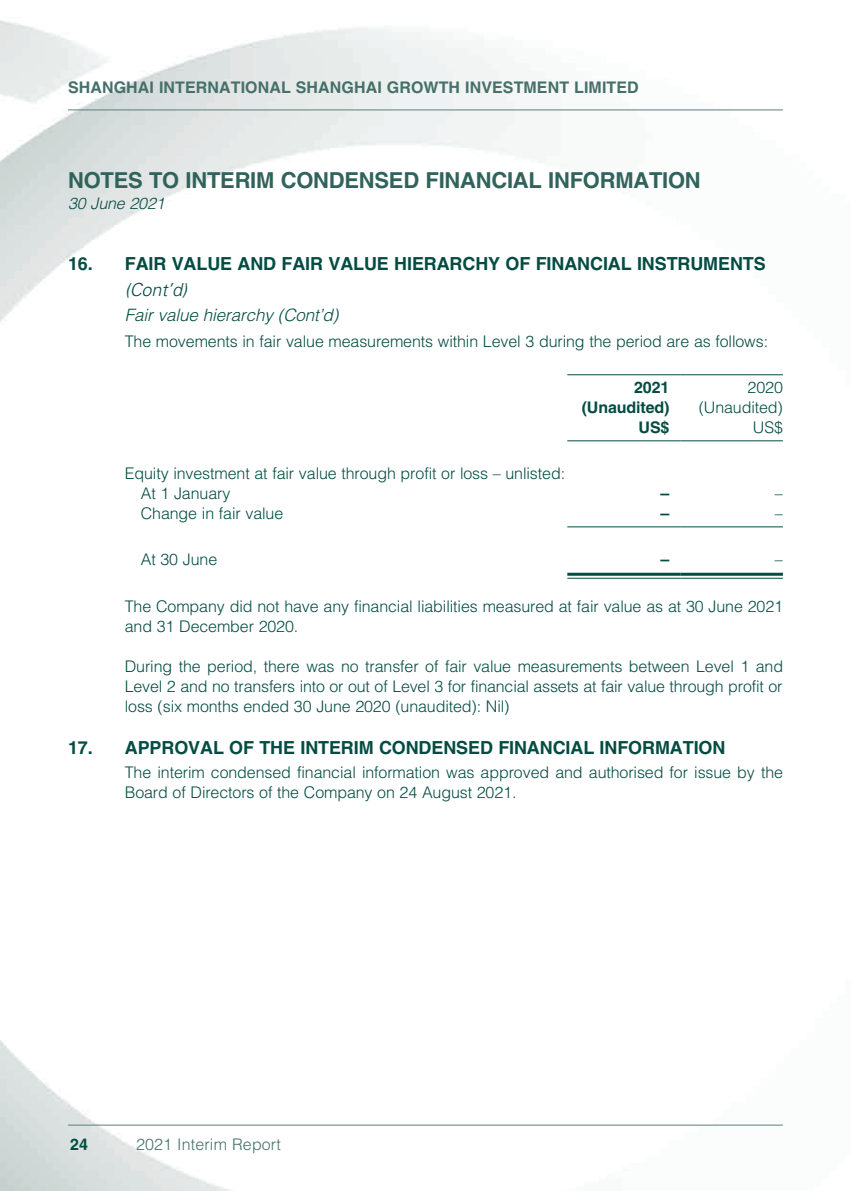
<style>
.page{position:relative;width:851px;height:1191px;background:#fff}
.page>*{position:absolute;margin:0;border:0;box-sizing:border-box;transform-origin:0 0}
.t1{font:700 22px "Helvetica LT Std";letter-spacing:-.01em;color:#30635b}
.t2{font:700 18px "Helvetica LT Std";letter-spacing:-.005em;color:#034c42}
.t3{font:italic 300 18px "Univers LT Std";color:#034c42}
.t4{font:italic 300 17px "Helvetica LT Std";letter-spacing:-.005em;color:#034c42}
.t5{font:300 16px/20px "Helvetica LT Std";letter-spacing:-.005em;color:#034c42}
.t6{font:700 16px "Helvetica LT Std";letter-spacing:.005em;color:#457069}
.t7{font:700 16px "Helvetica LT Std";letter-spacing:-.005em;color:#034c42}
.t8{font:300 16px "Helvetica LT Std";letter-spacing:.01em;color:#457069}
.t9{font:italic 300 16px "Helvetica LT Std";letter-spacing:-.005em;color:#034c42}
</style>
<div class="page">
<img style="left:0;top:20px;width:783px;height:1171px">
<hr style="left:68px;top:1124px;width:714px;height:1px;background:#5c7f79">
<hr style="left:68px;top:109px;width:714px;height:1px;background:#5c7f79">
<hr style="left:567px;top:374px;width:113px;height:1px;background:#034c42">
<hr style="left:680px;top:374px;width:102px;height:1px;background:#034c42">
<hr style="left:567px;top:440px;width:113px;height:1px;background:#034c42">
<hr style="left:680px;top:440px;width:102px;height:1px;background:#034c42">
<hr style="left:567px;top:526px;width:113px;height:1px;background:#034c42">
<hr style="left:680px;top:526px;width:102px;height:1px;background:#034c42">
<hr style="left:567px;top:573px;width:113px;height:3px;background:#034c42">
<hr style="left:567px;top:578px;width:113px;height:1px;background:#034c42">
<hr style="left:680px;top:573px;width:102px;height:3px;background:#034c42">
<hr style="left:680px;top:578px;width:102px;height:1px;background:#034c42">
<p class="t6" style="left:68px;top:77px;width:572px">SHANGHAI INTERNATIONAL SHANGHAI GROWTH INVESTMENT LIMITED</p>
<h1 class="t1" style="left:68px;top:167px;width:634px">NOTES TO INTERIM CONDENSED FINANCIAL INFORMATION</h1>
<p class="t9" style="left:68px;top:194px;width:98px">30 June 2021</p>
<p class="t2" style="left:68px;top:253px;width:699px">16. FAIR VALUE AND FAIR VALUE HIERARCHY OF FINANCIAL INSTRUMENTS</p>
<p class="t3" style="left:125px;top:279px;width:64px">(Cont’d)</p>
<p class="t4" style="left:125px;top:305px;width:215px">Fair value hierarchy (Cont’d)</p>
<p class="t5" style="left:125px;top:331px;width:644px">The movements in fair value measurements within Level 3 during the period are as follows:</p>
<p class="t7" style="left:634px;top:377px;width:37px">2021</p>
<p class="t5" style="left:747px;top:377px;width:37px">2020</p>
<p class="t7" style="left:581px;top:397px;width:89px">(Unaudited)</p>
<p class="t5" style="left:698px;top:397px;width:86px">(Unaudited)</p>
<p class="t7" style="left:638px;top:417px;width:32px">US$</p>
<p class="t5" style="left:752px;top:417px;width:31px">US$</p>
<p class="t5" style="left:141px;top:463px;width:426px;text-indent:-16px">Equity investment at fair value through profit or loss – unlisted:<br>At 1 January</p>
<p class="t7" style="left:660px;top:483px;width:10px">–</p>
<p class="t5" style="left:774px;top:483px;width:9px">–</p>
<p class="t5" style="left:141px;top:503px;width:144px">Change in fair value</p>
<p class="t7" style="left:660px;top:503px;width:10px">–</p>
<p class="t5" style="left:774px;top:503px;width:9px">–</p>
<p class="t5" style="left:141px;top:549px;width:78px">At 30 June</p>
<p class="t7" style="left:660px;top:549px;width:10px">–</p>
<p class="t5" style="left:774px;top:549px;width:9px">–</p>
<p class="t5" style="left:125px;top:596px;width:659px">The Company did not have any financial liabilities measured at fair value as at 30 June 2021 and 31 December 2020.</p>
<p class="t5" style="left:125px;top:656px;width:659px;text-align:justify">During the period, there was no transfer of fair value measurements between Level 1 and Level 2 and no transfers into or out of Level 3 for financial assets at fair value through profit or loss (six months ended 30 June 2020 (unaudited): Nil)</p>
<p class="t2" style="left:68px;top:736px;width:658px">17. APPROVAL OF THE INTERIM CONDENSED FINANCIAL INFORMATION</p>
<p class="t5" style="left:125px;top:762px;width:659px">The interim condensed financial information was approved and authorised for issue by the<br>Board of Directors of the Company on 24 August 2021.</p>
<p class="t7" style="left:70px;top:1135px;width:19px">24</p>
<p class="t8" style="left:136px;top:1134px;width:146px">2021 Interim Report</p>
</div>
